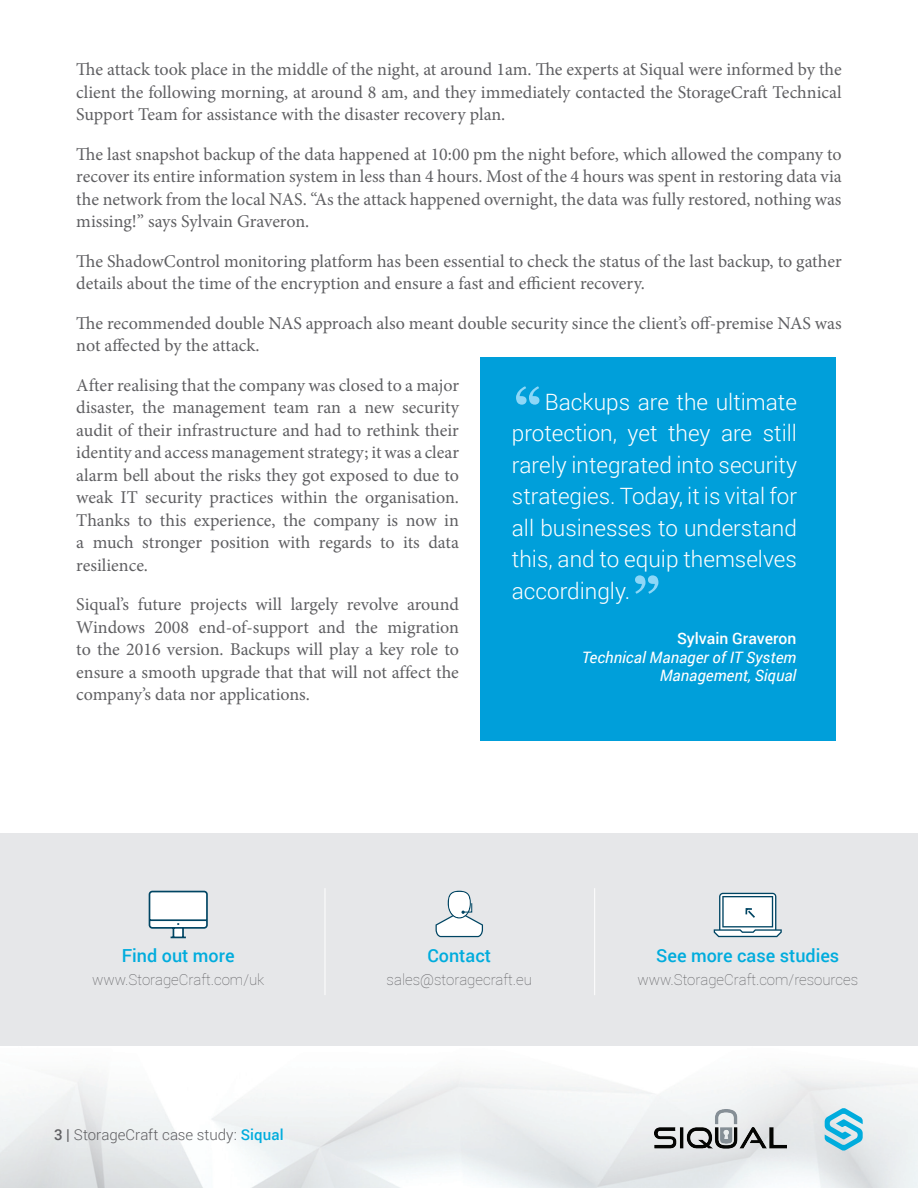
<style>
.page{position:relative;width:918px;height:1188px;background:#fff}
.page>*{position:absolute;margin:0;border:0;box-sizing:border-box;transform-origin:0 0}
.Quotation{font:300 22.5px/31.5px "Roboto";color:#fff;text-align:justify}
.Body{font:18px/22.5px "Minion Pro";letter-spacing:-.005em;color:#5f5f62;text-align:justify}
.URL_Caption{font:500 18px "Roboto";color:#00acdd}
.Position{font:italic 15.75px/18.9px "Roboto";color:#fff;text-align:right}
.Name{font:500 15.75px "Roboto";color:#fff}
.URL{font:100 15px "Roboto";color:#5f5f62}
.t1{font:300 15px "Roboto";color:#5f5f62}
.s1{font-weight:500}
.s2{font-weight:500;color:#00acdd}
</style>
<div class="page">
<img style="left:0;top:1070px;width:918px;height:118px">
<svg style="left:825px;top:1108px;width:38px;height:43px"></svg>
<img style="left:655px;top:1110px;width:132px;height:41px">
<div style="left:480px;top:357px;width:356px;height:383px;background:#009fda"></div>
<svg style="left:516px;top:386px;width:23px;height:19px"></svg>
<svg style="left:635px;top:575px;width:23px;height:19px"></svg>
<div style="left:0;top:833px;width:918px;height:213px;background:#e6e7e9"></div>
<svg style="left:148px;top:890px;width:60px;height:49px"></svg>
<hr style="left:325px;top:888px;width:1px;height:107px;background:#fff">
<hr style="left:594px;top:888px;width:1px;height:107px;background:#fff">
<svg style="left:436px;top:891px;width:47px;height:46px"></svg>
<svg style="left:714px;top:893px;width:68px;height:44px"></svg>
<p class="Body" style="left:76px;top:58px;width:767px">The attack took place in the middle of the night, at around 1am. The experts at Siqual were informed by the client the following morning, at around 8 am, and they immediately contacted the StorageCraft Technical Support Team for assistance with the disaster recovery plan.</p>
<p class="Body" style="left:76px;top:143px;width:767px">The last snapshot backup of the data happened at 10:00 pm the night before, which allowed the company to recover its entire information system in less than 4 hours. Most of the 4 hours was spent in restoring data via the network from the local NAS. “As the attack happened overnight, the data was fully restored, nothing was missing!” says Sylvain Graveron.</p>
<p class="Body" style="left:76px;top:250px;width:767px">The ShadowControl monitoring platform has been essential to check the status of the last backup, to gather details about the time of the encryption and ensure a fast and efficient recovery.</p>
<p class="Body" style="left:76px;top:312px;width:767px">The recommended double NAS approach also meant double security since the client’s off-premise NAS was not affected by the attack.</p>
<p class="Body" style="left:76px;top:374px;width:384px">After realising that the company was closed to a major disaster, the management team ran a new security audit of their infrastructure and had to rethink their identity and access management strategy; it was a clear alarm bell about the risks they got exposed to due to weak IT security practices within the organisation.<br>Thanks to this experience, the company is now in a much stronger position with regards to its data resilience.</p>
<p class="Body" style="left:76px;top:593px;width:384px">Siqual’s future projects will largely revolve around Windows 2008 end-of-support and the migration to the 2016 version. Backups will play a key role to ensure a smooth upgrade that that will not affect the company’s data nor applications.</p>
<p class="Quotation" style="left:512px;top:385px;width:287px;text-indent:33px">Backups are the ultimate protection, yet they are still rarely integrated into security strategies. Today, it is vital for all businesses to understand this, and to equip themselves accordingly.</p>
<p class="Name" style="left:677px;top:627px;width:121px">Sylvain Graveron</p>
<p class="Position" style="left:582px;top:647px;width:216px">Technical Manager of IT System<br>Management, Siqual</p>
<p class="URL_Caption" style="left:122px;top:943px;width:114px">Find out more</p>
<p class="URL" style="left:92px;top:969px;width:174px">www.StorageCraft.com/uk</p>
<p class="t1" style="left:54px;top:1124px;width:231px"><span class="s1">3 |</span> StorageCraft case study: <span class="s2">Siqual</span></p>
<p class="URL_Caption" style="left:427px;top:943px;width:65px">Contact</p>
<p class="URL" style="left:387px;top:969px;width:147px">sales@storagecraft.eu</p>
<p class="URL_Caption" style="left:656px;top:943px;width:185px">See more case studies</p>
<p class="URL" style="left:637px;top:969px;width:222px">www.StorageCraft.com/resources</p>
</div>
